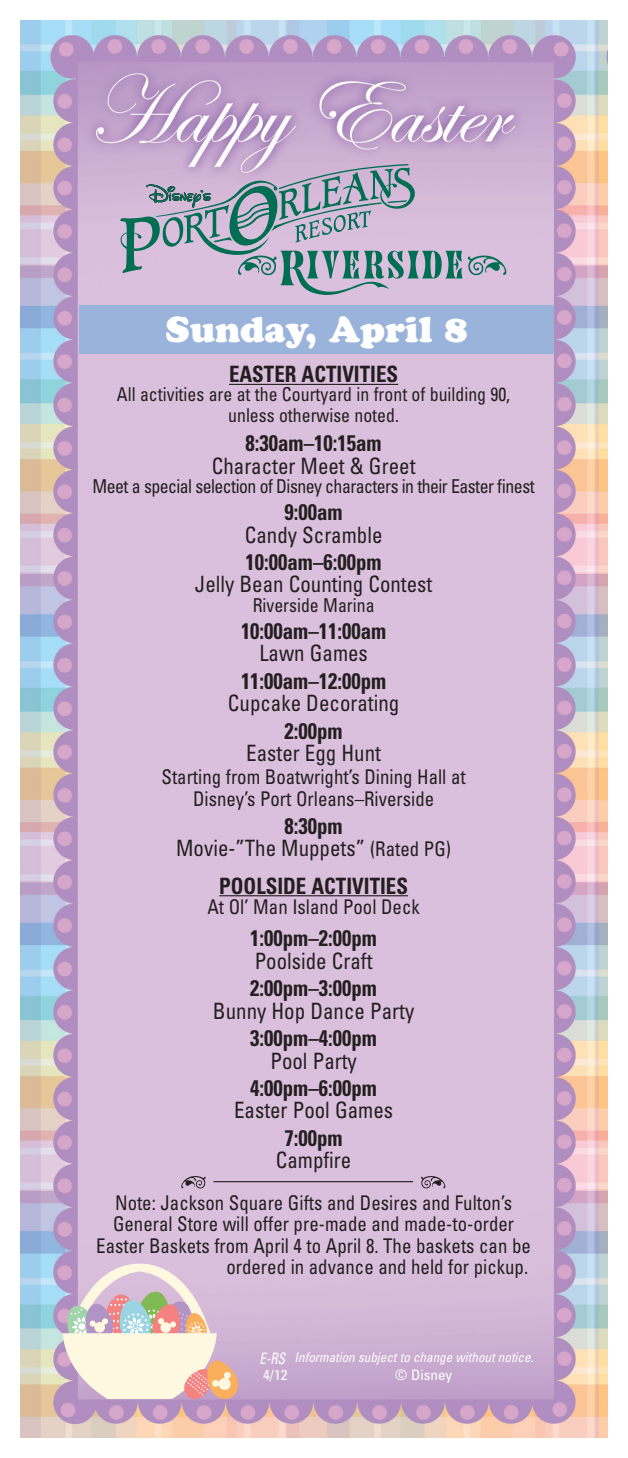
<style>
.page{position:relative;width:628px;height:1458px;background:#fff}
.page>*{position:absolute;margin:0;border:0;box-sizing:border-box;transform-origin:0 0}
._1_Sections{font:36px "Cooper Black Std";color:#fff}
.t1{font:condensed 22.5px/22.5px "Univers";color:#231f20;text-align:center;scale:.93 1}
.t2{font:700 condensed 22.5px/22.5px "Univers";color:#231f20;text-align:center;scale:.93 1}
.t3{font:condensed 20.25px/22.5px "Univers";color:#231f20;text-align:center;scale:.93 1}
.t4{font:condensed 19.12px/20.2px "Univers";color:#231f20;text-align:center;scale:.93 1}
.t5{font:condensed 19.12px "Univers";letter-spacing:-.03em;color:#231f20;scale:.93 1}
.t6{font:condensed 14.4px "Univers";color:#fff;scale:1.06 1}
.t7{font:italic condensed 13.28px "Univers";color:#fff}
.s1{font-weight:700}
.s2{font-weight:400}
.s3{font-size:20.25px}
.s4{font-size:15.75px}
</style>
<div class="page">
<img style="left:20px;top:20px;width:588px;height:1418px">
<div style="left:79px;top:305px;width:474px;height:49px;background:#99b3db"></div>
<hr style="left:229px;top:384px;width:169px;height:1px;background:#231f20">
<hr style="left:219px;top:895px;width:189px;height:1px;background:#231f20">
<svg style="left:119px;top:164px;width:388px;height:131px;background:#b1aec2"></svg>
<hr style="left:213px;top:1181px;width:200px;height:1px;background:#231f20">
<svg style="left:181px;top:1174px;width:26px;height:15px"></svg>
<svg style="left:420px;top:1174px;width:26px;height:15px"></svg>
<svg style="left:62px;top:1264px;width:178px;height:137px;background:#e2cdcd"></svg>
<p class="_1_Sections" style="left:165px;top:308px;width:303px">Sunday, April 8</p>
<p class="t2" style="left:229px;top:363px;width:183px">EASTER ACTIVITIES</p>
<p class="t4" style="left:117px;top:384px;width:424px">All activities are at the Courtyard in front of building 90, unless otherwise noted.</p>
<p class="t1" style="left:212px;top:432px;width:220px"><span class="s1">8:30am–10:15am<br></span>Character Meet &amp; Greet</p>
<p class="t5" style="left:93px;top:474px;width:477px">Meet a special selection of Disney characters in their Easter finest</p>
<p class="t1" style="left:245px;top:501px;width:149px"><span class="s1">9:00am<br></span>Candy Scramble</p>
<p class="t1" style="left:195px;top:550px;width:257px"><span class="s1">10:00am–6:00pm<br></span>Jelly Bean Counting Contest</p>
<p class="t4" style="left:253px;top:594px;width:133px">Riverside Marina</p>
<p class="t2" style="left:241px;top:620px;width:158px">10:00am–11:00am<br><span class="s2">Lawn Games</span></p>
<p class="t1" style="left:228px;top:669px;width:186px"><span class="s1">11:00am–12:00pm<br></span>Cupcake Decorating</p>
<p class="t1" style="left:246px;top:719px;width:146px"><span class="s1">2:00pm<br></span>Easter Egg Hunt</p>
<p class="t3" style="left:161px;top:765px;width:328px">Starting from Boatwright’s Dining Hall at<br>Disney’s Port Orleans–Riverside</p>
<p class="t1" style="left:176px;top:814px;width:297px"><span class="s1">8:30pm<br></span>Movie-”The Muppets” <span class="s3">(Rated PG)</span></p>
<p class="t2" style="left:219px;top:874px;width:205px">POOLSIDE ACTIVITIES</p>
<p class="t3" style="left:207px;top:895px;width:230px">At Ol’ Man Island Pool Deck</p>
<p class="t2" style="left:250px;top:927px;width:138px;text-align:left">1:00pm–2:00pm<br><span class="s2">Poolside Craft</span></p>
<p class="t1" style="left:213px;top:977px;width:218px"><span class="s1">2:00pm–3:00pm<br></span>Bunny Hop Dance Party</p>
<p class="t2" style="left:250px;top:1027px;width:138px">3:00pm–4:00pm<br><span class="s2">Pool Party</span></p>
<p class="t1" style="left:234px;top:1076px;width:172px"><span class="s1">4:00pm–6:00pm<br></span>Easter Pool Games</p>
<p class="t1" style="left:276px;top:1126px;width:83px"><span class="s1">7:00pm<br></span>Campfire</p>
<p class="t3" style="left:115px;top:1191px;width:428px">Note: Jackson Square Gifts and Desires and Fulton’s</p>
<p class="t3" style="left:113px;top:1213px;width:433px">General Store will offer pre-made and made-to-order</p>
<p class="t3" style="left:96px;top:1234px;width:469px">Easter Baskets from April 4 to April 8. The baskets can be</p>
<p class="t3" style="left:226px;top:1255px;width:326px">ordered in advance and held for pickup.</p>
<p class="t7" style="left:259px;top:1349px;width:275px"><span class="s4">E-RS</span> Information subject to change without notice.</p>
<p class="t6" style="left:263px;top:1366px;width:25px">4/12</p>
<p class="t6" style="left:395px;top:1366px;width:55px">© Disney</p>
</div>
